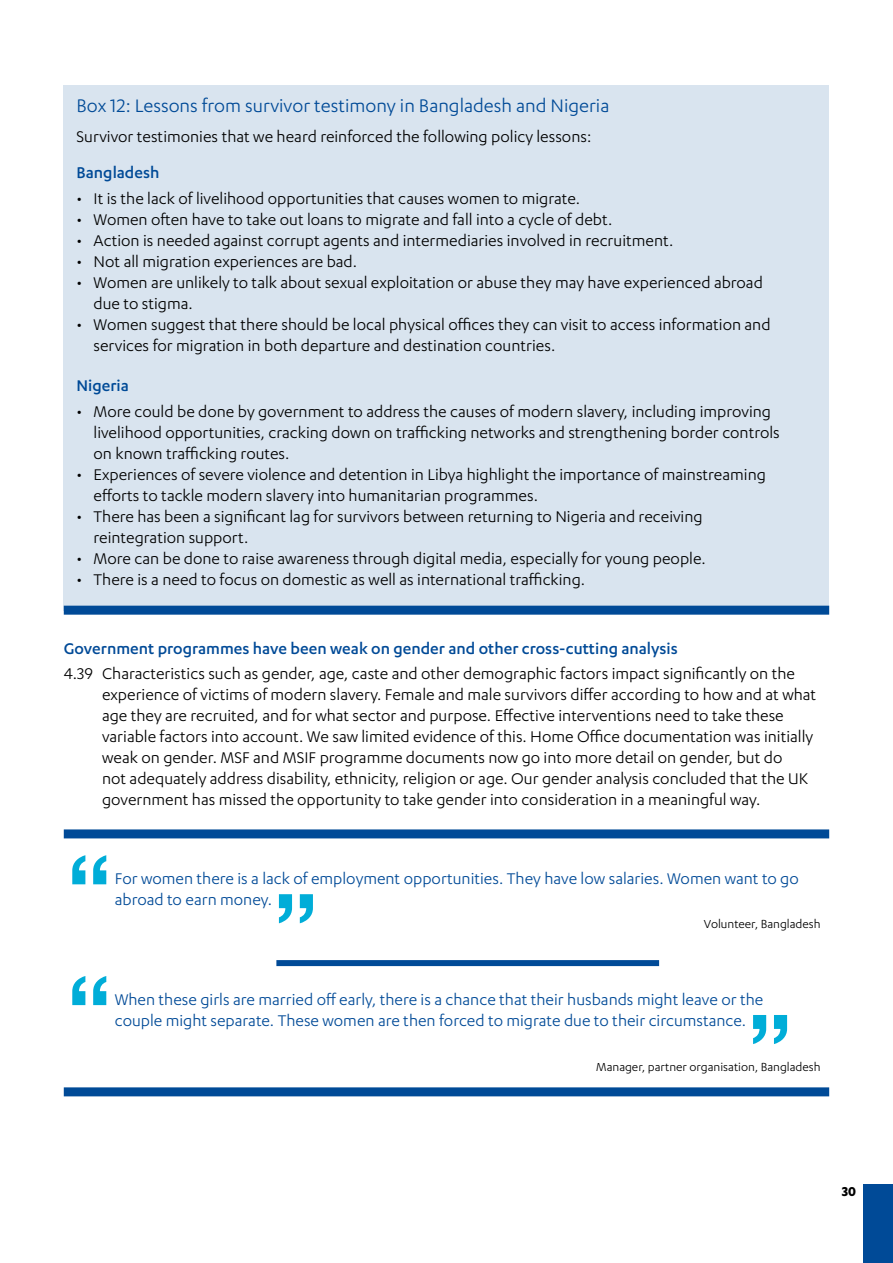
<style>
.page{position:relative;width:893px;height:1263px;background:#fff}
.page>*{position:absolute;margin:0;border:0;box-sizing:border-box;transform-origin:0 0}
.t1{font:21px "Karbon";color:#004a97}
.t2{font:18px/21px "Karbon";color:#000}
.t3{font:18px/21px "Karbon";color:#004a97}
.t4{font:500 18px "Karbon";color:#004a97}
.t5{font:700 15px "Karbon";color:#000}
.t6{font:13.5px "Karbon";color:#000}
</style>
<div class="page">
<div style="left:863px;top:1184px;width:30px;height:79px;background:#004a97"></div>
<div style="left:64px;top:85px;width:765px;height:525px;background:#d9e4ef"></div>
<div style="left:64px;top:606px;width:765px;height:9px;background:#004a97"></div>
<div style="left:64px;top:829px;width:765px;height:9px;background:#004a97"></div>
<div style="left:64px;top:1087px;width:765px;height:9px;background:#004a97"></div>
<svg style="left:72px;top:855px;width:34px;height:29px"></svg>
<svg style="left:279px;top:894px;width:34px;height:29px"></svg>
<div style="left:276px;top:960px;width:383px;height:6px;background:#004a97"></div>
<svg style="left:72px;top:976px;width:34px;height:29px"></svg>
<svg style="left:753px;top:1015px;width:34px;height:29px"></svg>
<p class="t1" style="left:77px;top:94px;width:534px">Box 12: Lessons from survivor testimony in Bangladesh and Nigeria</p>
<p class="t2" style="left:77px;top:126px;width:516px">Survivor testimonies that we heard reinforced the following policy lessons:</p>
<p class="t4" style="left:77px;top:163px;width:84px">Bangladesh</p>
<p class="t2" style="left:77px;top:187px;width:505px">• It is the lack of livelihood opportunities that causes women to migrate.</p>
<p class="t2" style="left:77px;top:208px;width:537px">• Women often have to take out loans to migrate and fall into a cycle of debt.</p>
<p class="t2" style="left:77px;top:229px;width:598px">• Action is needed against corrupt agents and intermediaries involved in recruitment.</p>
<p class="t2" style="left:77px;top:250px;width:282px">• Not all migration experiences are bad.</p>
<p class="t2" style="left:94px;top:271px;width:671px;text-indent:-17px">• Women are unlikely to talk about sexual exploitation or abuse they may have experienced abroad due to stigma.</p>
<p class="t2" style="left:94px;top:313px;width:679px;text-indent:-17px">• Women suggest that there should be local physical offices they can visit to access information and services for migration in both departure and destination countries.</p>
<p class="t4" style="left:77px;top:376px;width:54px">Nigeria</p>
<p class="t2" style="left:94px;top:400px;width:688px;text-indent:-17px">• More could be done by government to address the causes of modern slavery, including improving livelihood opportunities, cracking down on trafficking networks and strengthening border controls on known trafficking routes.</p>
<p class="t2" style="left:94px;top:463px;width:674px;text-indent:-17px">• Experiences of severe violence and detention in Libya highlight the importance of mainstreaming efforts to tackle modern slavery into humanitarian programmes.</p>
<p class="t2" style="left:94px;top:505px;width:611px;text-indent:-17px">• There has been a significant lag for survivors between returning to Nigeria and receiving reintegration support.</p>
<p class="t2" style="left:77px;top:547px;width:631px">• More can be done to raise awareness through digital media, especially for young people.</p>
<p class="t2" style="left:77px;top:568px;width:510px">• There is a need to focus on domestic as well as international trafficking.</p>
<p class="t4" style="left:64px;top:638px;width:616px">Government programmes have been weak on gender and other cross-cutting analysis</p>
<p class="t2" style="left:102px;top:663px;width:716px;text-indent:-38px">4.39 Characteristics such as gender, age, caste and other demographic factors impact significantly on the experience of victims of modern slavery. Female and male survivors differ according to how and at what age they are recruited, and for what sector and purpose. Effective interventions need to take these variable factors into account. We saw limited evidence of this. Home Office documentation was initially weak on gender. MSF and MSIF programme documents now go into more detail on gender, but do<br>not adequately address disability, ethnicity, religion or age. Our gender analysis concluded that the UK government has missed the opportunity to take gender into consideration in a meaningful way.</p>
<p class="t3" style="left:115px;top:868px;width:685px">For women there is a lack of employment opportunities. They have low salaries. Women want to go abroad to earn money.</p>
<p class="t6" style="left:704px;top:916px;width:118px">Volunteer, Bangladesh</p>
<p class="t3" style="left:115px;top:989px;width:650px">When these girls are married off early, there is a chance that their husbands might leave or the couple might separate. These women are then forced to migrate due to their circumstance.</p>
<p class="t6" style="left:596px;top:1059px;width:226px">Manager, partner organisation, Bangladesh</p>
<p class="t5" style="left:842px;top:1183px;width:16px">30</p>
</div>
